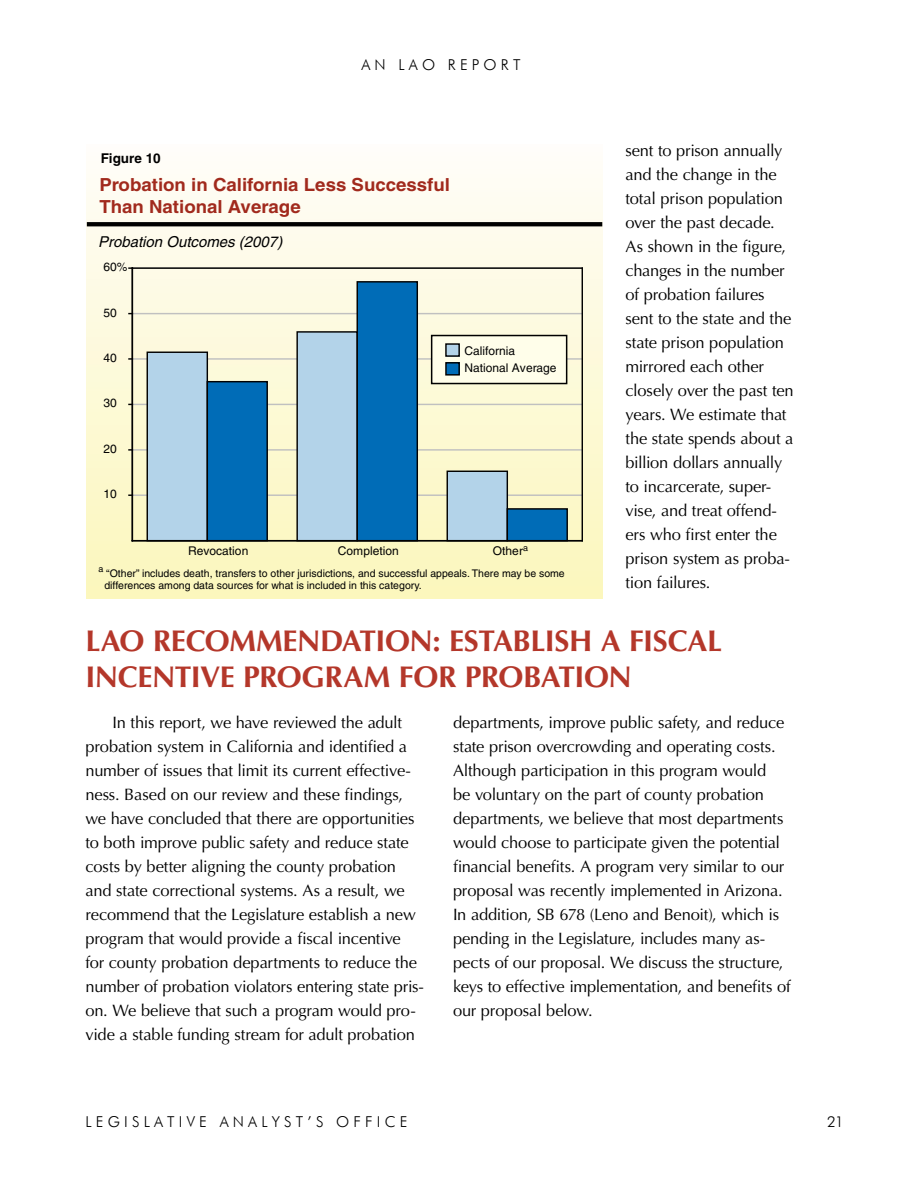
<style>
.page{position:relative;width:918px;height:1188px;background:#fff}
.page>*{position:absolute;margin:0;border:0;box-sizing:border-box;transform-origin:0 0}
.Heading_1{font:700 30px/36px "Optima LT Std";letter-spacing:-.015em;color:#b4372a}
.t1{font:700 18px/21.6px "Helvetica";color:#a12a1d;scale:1.04 1}
.Body_Text{font:16.5px/24px "Optima LT Std";letter-spacing:-.01em;color:#000}
.t2{font:300 15px "Futura BT";letter-spacing:.28em;color:#000}
.t3{font:italic 15px "Helvetica";color:#000}
.t4{font:700 13.5px "Helvetica";color:#000}
.t5{font:12px/17px "Helvetica";color:#010101}
.t6{font:10.5px/12.6px "Helvetica";color:#000}
</style>
<div class="page">
<div style="left:86px;top:144px;width:516px;height:455px;background:linear-gradient(to bottom,#fdfbf7,#f9f5ba)"></div>
<svg style="left:87px;top:222px;width:515px;height:4px;fill:#000"></svg>
<hr style="left:132px;top:495px;width:450px;height:1px;background:#c0c0c0">
<hr style="left:132px;top:449px;width:450px;height:2px;background:#c0c0c0">
<hr style="left:132px;top:404px;width:450px;height:1px;background:#c0c0c0">
<hr style="left:132px;top:358px;width:450px;height:2px;background:#c0c0c0">
<hr style="left:132px;top:313px;width:450px;height:1px;background:#c0c0c0">
<hr style="left:132px;top:267px;width:450px;height:2px;background:#010101">
<hr style="left:582px;top:268px;width:1px;height:273px;background:#010101">
<div style="left:147px;top:352px;width:60px;height:189px;background:#b3d3e9"></div>
<div style="left:147px;top:352px;width:61px;height:189px;border:1px solid #010101"></div>
<div style="left:297px;top:332px;width:60px;height:209px;background:#b3d3e9"></div>
<div style="left:296px;top:331px;width:62px;height:210px;border:1px solid #010101"></div>
<div style="left:447px;top:471px;width:60px;height:70px;background:#b3d3e9"></div>
<div style="left:447px;top:471px;width:61px;height:70px;border:1px solid #010101"></div>
<div style="left:207px;top:382px;width:60px;height:159px;background:#006cb7"></div>
<div style="left:207px;top:381px;width:61px;height:160px;border:1px solid #010101"></div>
<div style="left:357px;top:282px;width:60px;height:259px;background:#006cb7"></div>
<div style="left:357px;top:281px;width:61px;height:260px;border:1px solid #010101"></div>
<div style="left:507px;top:509px;width:60px;height:32px;background:#006cb7"></div>
<div style="left:507px;top:508px;width:61px;height:33px;border:1px solid #010101"></div>
<hr style="left:132px;top:268px;width:1px;height:273px;background:#010101">
<hr style="left:132px;top:540px;width:450px;height:1px;background:#010101">
<div style="left:432px;top:336px;width:135px;height:48px;background:#fffeea"></div>
<div style="left:431px;top:335px;width:136px;height:49px;border:2px solid #000"></div>
<div style="left:446px;top:344px;width:13px;height:12px;background:#b3d3e9"></div>
<div style="left:445px;top:343px;width:15px;height:14px;border:1px solid #010101"></div>
<div style="left:446px;top:363px;width:13px;height:12px;background:#006cb7"></div>
<div style="left:445px;top:362px;width:15px;height:14px;border:1px solid #010101"></div>
<p class="t2" style="left:361px;top:55px;width:161px">AN LAO REPOR T</p>
<p class="Body_Text" style="left:626px;top:139px;width:170px">sent to prison annually and the change in the total prison population over the past decade.<br>As shown in the figure, changes in the number of probation failures sent to the state and the state prison population mirrored each other closely over the past ten years. We estimate that the state spends about a billion dollars annually to incarcerate, super&shy;vise, and treat offend&shy;ers who first enter the prison system as proba&shy;tion failures.</p>
<p class="t4" style="left:101px;top:150px;width:62px">Figure 10</p>
<p class="t1" style="left:99px;top:174px;width:339px">Probation in California Less Successful<br>Than National Average</p>
<p class="t3" style="left:98px;top:233px;width:186px">Probation Outcomes (2007)</p>
<p class="t5" style="left:103px;top:258px;width:25px">60%</p>
<p class="t5" style="left:103px;top:304px;width:15px">50</p>
<p class="t5" style="left:465px;top:343px;width:93px">California<br>National Average</p>
<p class="t5" style="left:103px;top:349px;width:15px">40</p>
<p class="t5" style="left:103px;top:395px;width:15px">30</p>
<p class="t5" style="left:103px;top:440px;width:15px">20</p>
<p class="t5" style="left:103px;top:486px;width:15px">10</p>
<p class="t5" style="left:188px;top:543px;width:62px">Revocation</p>
<p class="t5" style="left:338px;top:543px;width:62px">Completion</p>
<p class="t5" style="left:493px;top:543px;width:37px">Other<sup>a</sup></p>
<p class="t6" style="left:104px;top:567px;width:462px;text-indent:-6px"><sup>a</sup> “Other” includes death, transfers to other jurisdictions, and successful appeals. There may be some differences among data sources for what is included in this category.</p>
<p class="Heading_1" style="left:86px;top:623px;width:20px">LAO</p>
<p class="Heading_1" style="left:86px;top:623px;width:638px;text-indent:67px">RECOMMENDATION: ESTABLISH A FISCAL<br>I NCENTIVE PROGRAM FOR PROBATION</p>
<p class="Body_Text" style="left:86px;top:711px;width:340px;text-indent:27px">In this report, we have reviewed the adult probation system in California and identified a number of issues that limit its current effective&shy;ness. Based on our review and these findings, we have concluded that there are opportunities to both improve public safety and reduce state costs by better aligning the county probation and state correctional systems. As a result, we recommend that the Legislature establish a new program that would provide a fiscal incentive<br>for county probation departments to reduce the number of probation violators entering state pris&shy;on. We believe that such a program would pro&shy;vide a stable funding stream for adult probation</p>
<p class="Body_Text" style="left:453px;top:711px;width:339px">departments, improve public safety, and reduce state prison overcrowding and operating costs.<br>Although participation in this program would<br>be voluntary on the part of county probation departments, we believe that most departments would choose to participate given the potential financial benefits. A program very similar to our proposal was recently implemented in Arizona.<br>In addition, SB 678 (Leno and Benoit), which is pending in the Legislature, includes many as&shy;pects of our proposal. We discuss the structure, keys to effective implementation, and benefits of our proposal below.</p>
<p class="t2" style="left:86px;top:1113px;width:323px">LEGISLATIVE ANALYST’S OFFICE</p>
<p class="t2" style="left:827px;top:1113px;width:18px">21</p>
</div>
